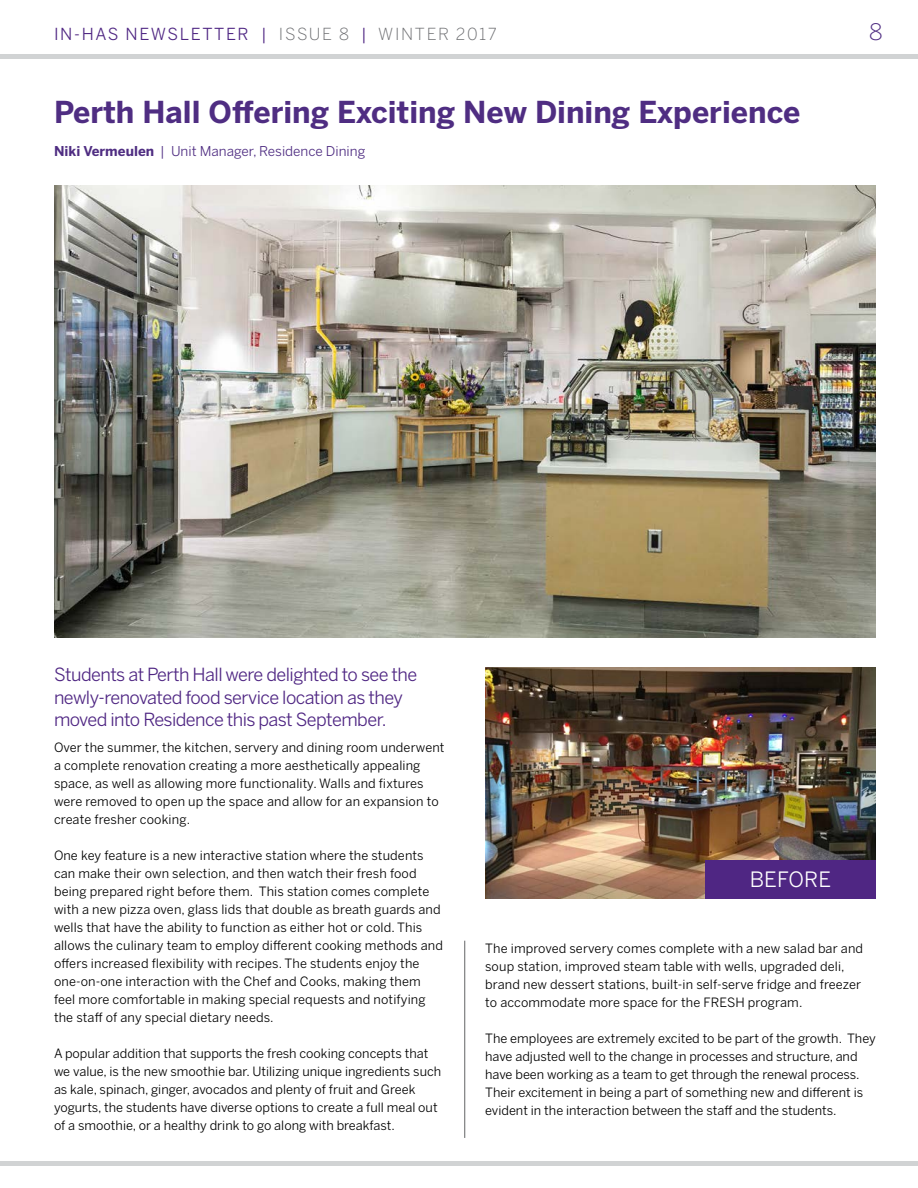
<style>
.page{position:relative;width:918px;height:1188px;background:#fff}
.page>*{position:absolute;margin:0;border:0;box-sizing:border-box;transform-origin:0 0}
.t1{font:700 30px "Benton Sans";color:#4f2d82}
.t2{font:300 22.5px "Benton Sans";color:#4f2d82}
.t3{font:21px "Benton Sans";letter-spacing:.01em;color:#fff}
.t4{font:18px/22.5px "Benton Sans";letter-spacing:-.03em;color:#4f2683}
.t5{font:16.5px "Benton Sans";letter-spacing:.1em;color:#4f2683}
.t6{font:13.5px "Benton Sans";color:#4f2d82}
.t7{font:12.75px/18px "Benton Sans";color:#000}
.s1{font-weight:300;color:#6d6e71}
.s2{font-weight:700}
</style>
<div class="page">
<hr style="left:0;top:54px;width:918px;height:4px;background:#d1d3d4">
<hr style="left:0;top:1161px;width:918px;height:4px;background:#d1d3d4">
<img style="left:54px;top:185px;width:822px;height:453px">
<img style="left:485px;top:668px;width:391px;height:230px">
<div style="left:705px;top:860px;width:171px;height:39px;background:#4f2683"></div>
<hr style="left:464px;top:941px;width:1px;height:197px;background:#636466">
<p class="t5" style="left:54px;top:24px;width:444px">IN-HAS NEWSLETTER | <span class="s1">ISSUE 8</span> | <span class="s1">WINTER 2017</span></p>
<h2 class="t2" style="left:869px;top:19px;width:15px">8</h2>
<h1 class="t1" style="left:54px;top:95px;width:748px">Perth Hall Offering Exciting New Dining Experience</h1>
<p class="t6" style="left:54px;top:143px;width:313px"><span class="s2">Niki Vermeulen</span> | Unit Manager, Residence Dining</p>
<h3 class="t4" style="left:54px;top:663px;width:365px">Students at Perth Hall were delighted to see the newly-renovated food service location as they moved into Residence this past September.</h3>
<p class="t7" style="left:54px;top:738px;width:392px">Over the summer, the kitchen, servery and dining room underwent a complete renovation creating a more aesthetically appealing space, as well as allowing more functionality. Walls and fixtures were removed to open up the space and allow for an expansion to create fresher cooking.</p>
<p class="t7" style="left:54px;top:846px;width:391px">One key feature is a new interactive station where the students can make their own selection, and then watch their fresh food being prepared right before them. This station comes complete with a new pizza oven, glass lids that double as breath guards and wells that have the ability to function as either hot or cold. This allows the culinary team to employ different cooking methods and offers increased flexibility with recipes. The students enjoy the one-on-one interaction with the Chef and Cooks, making them feel more comfortable in making special requests and notifying the staff of any special dietary needs.</p>
<p class="t7" style="left:54px;top:1044px;width:389px">A popular addition that supports the fresh cooking concepts that we value, is the new smoothie bar. Utilizing unique ingredients such as kale, spinach, ginger, avocados and plenty of fruit and Greek yogurts, the students have diverse options to create a full meal out of a smoothie, or a healthy drink to go along with breakfast.</p>
<h3 class="t3" style="left:750px;top:867px;width:83px">BEFORE</h3>
<p class="t7" style="left:485px;top:939px;width:379px">The improved servery comes complete with a new salad bar and soup station, improved steam table with wells, upgraded deli, brand new dessert stations, built-in self-serve fridge and freezer to accommodate more space for the FRESH program.</p>
<p class="t7" style="left:485px;top:1029px;width:392px">The employees are extremely excited to be part of the growth. They have adjusted well to the change in processes and structure, and have been working as a team to get through the renewal process.<br>Their excitement in being a part of something new and different is evident in the interaction between the staff and the students.</p>
</div>
